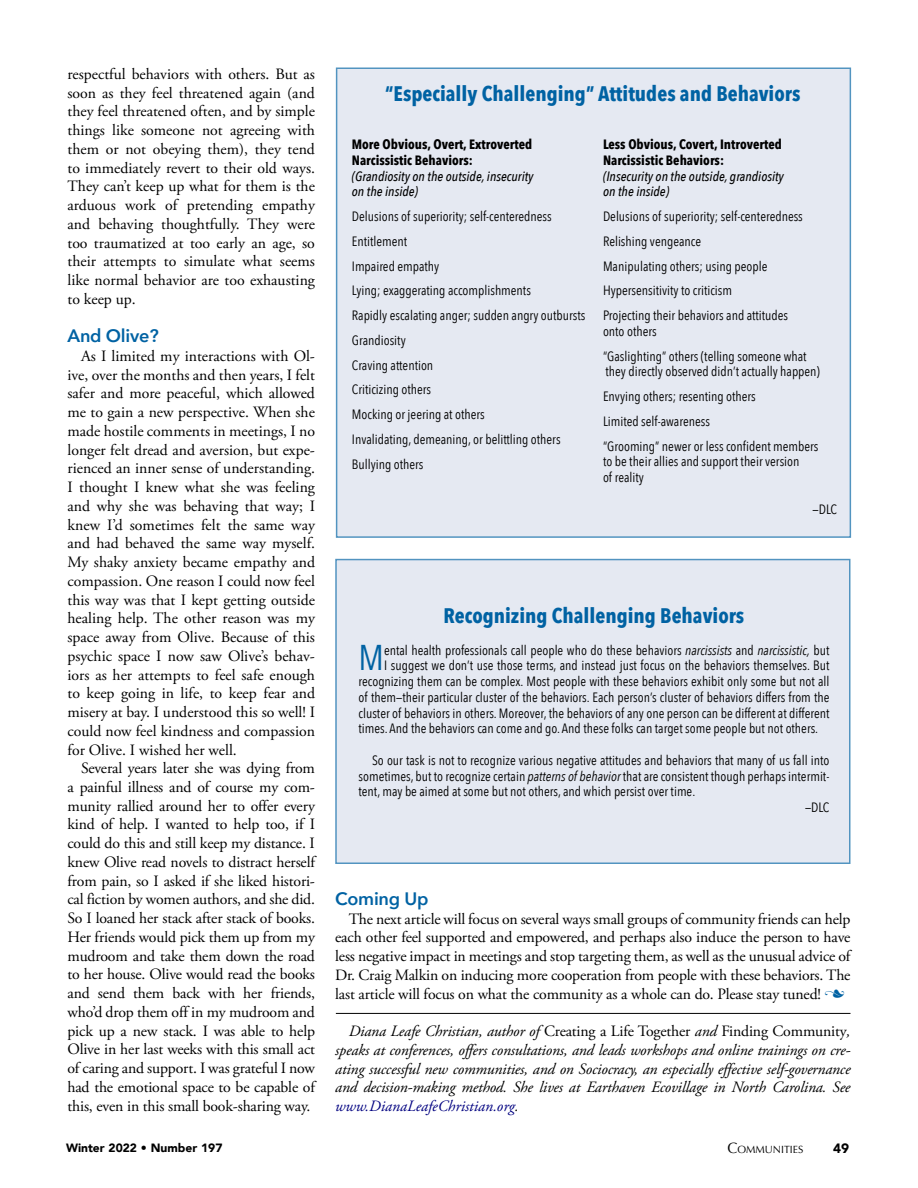
<style>
.page{position:relative;width:918px;height:1188px;background:#fff}
.page>*{position:absolute;margin:0;border:0;box-sizing:border-box;transform-origin:0 0}
.t1{font:35.7px "Avenir Next Condensed";color:#0062a3}
.t2{font:700 21px "Avenir Next Condensed";color:#0062a3}
.t3{font:600 18px "Avenir Next";letter-spacing:-.01em;color:#0062a3}
.t4{font:15.75px/18.8px "Adobe Garamond Pro";letter-spacing:-.01em;color:#000;text-align:justify}
.t5{font:italic 15.75px/18.8px "Adobe Garamond Pro";color:#000;text-align:justify}
.t6{font:13.5px/24.8px "Avenir Next Condensed";color:#000}
.t7{font:700 13.5px/15.8px "Avenir Next Condensed";color:#000}
.t8{font:italic 500 13.5px/15.8px "Avenir Next Condensed";color:#000}
.t9{font:900 13.5px "Avenir";color:#000}
.t10{font:900 12px "Avenir";color:#000}
.t11{font:10.5px "Optima";color:#000}
.s1{font-style:italic}
.s2{font-family:"Type Embellishments One Let Plain";color:#0062a3}
.s3{font-style:normal}
.s4{color:#000080}
.s5{font-size:15px}
</style>
<div class="page">
<div style="left:335px;top:559px;width:515px;height:305px;background:#e5e9f2"></div>
<div style="left:336px;top:68px;width:515px;height:470px;background:#e5e9f2"></div>
<hr style="left:336px;top:1013px;width:514px;height:1px;background:#000">
<p class="t4" style="left:68px;top:65px;width:249px">respectful behaviors with others. But as soon as they feel threatened again (and they feel threatened often, and by simple things like someone not agreeing with them or not obeying them), they tend to immediately revert to their old ways.<br>They can’t keep up what for them is the arduous work of pretending empathy and behaving thoughtfully. They were too traumatized at too early an age, so their attempts to simulate what seems like normal behavior are too exhausting to keep up.</p>
<p class="t3" style="left:68px;top:320px;width:93px">And Olive?</p>
<p class="t4" style="left:68px;top:347px;width:249px;text-indent:13px">As I limited my interactions with Ol&shy;ive, over the months and then years, I felt safer and more peaceful, which allowed me to gain a new perspective. When she made hostile comments in meetings, I no longer felt dread and aversion, but expe&shy;rienced an inner sense of understanding.<br>I thought I knew what she was feeling and why she was behaving that way; I knew I’d sometimes felt the same way and had behaved the same way myself.<br>My shaky anxiety became empathy and compassion. One reason I could now feel this way was that I kept getting outside healing help. The other reason was my space away from Olive. Because of this psychic space I now saw Olive’s behav&shy;iors as her attempts to feel safe enough to keep going in life, to keep fear and misery at bay. I understood this so well! I could now feel kindness and compassion for Olive. I wished her well.</p>
<p class="t4" style="left:68px;top:759px;width:249px;text-indent:13px">Several years later she was dying from a painful illness and of course my com&shy;munity rallied around her to offer every kind of help. I wanted to help too, if I could do this and still keep my distance. I knew Olive read novels to distract herself from pain, so I asked if she liked histori&shy;cal fiction by women authors, and she did.<br>So I loaned her stack after stack of books.<br>Her friends would pick them up from my mudroom and take them down the road to her house. Olive would read the books and send them back with her friends, who’d drop them off in my mudroom and pick up a new stack. I was able to help Olive in her last weeks with this small act of caring and support. I was grateful I now had the emotional space to be capable of this, even in this small book-sharing way.</p>
<h2 class="t2" style="left:385px;top:80px;width:417px">“Especially Challenging” Attitudes and Behaviors</h2>
<p class="t7" style="left:603px;top:136px;width:180px">Less Obvious, Covert, Introverted<br>Narcissistic Behaviors:</p>
<p class="t8" style="left:603px;top:168px;width:182px">(Insecurity on the outside, grandiosity on the inside)</p>
<p class="t6" style="left:603px;top:203px;width:201px">Delusions of superiority; self-centeredness Relishing vengeance<br>Manipulating others; using people Hypersensitivity to criticism<br>Projecting their behaviors and attitudes</p>
<p class="t6" style="left:603px;top:318px;width:205px">onto others<br>“Gaslighting” others (telling someone what</p>
<p class="t6" style="left:603px;top:359px;width:219px">they directly observed didn’t actually happen)<br>Envying others; resenting others<br>Limited self-awareness<br>“Grooming” newer or less confident members</p>
<p class="t6" style="left:603px;top:453px;width:198px;line-height:15.8px">to be their allies and support their version of reality</p>
<p class="t6" style="left:813px;top:496px;width:26px">—DLC</p>
<p class="t7" style="left:352px;top:136px;width:182px">More Obvious, Overt, Extroverted<br>Narcissistic Behaviors:</p>
<p class="t8" style="left:352px;top:168px;width:183px">(Grandiosity on the outside, insecurity on the inside)</p>
<p class="t6" style="left:352px;top:203px;width:235px">Delusions of superiority; self-centeredness<br>Entitlement<br>Impaired empathy<br>Lying; exaggerating accomplishments<br>Rapidly escalating anger; sudden angry outbursts<br>Grandiosity<br>Craving attention<br>Criticizing others<br>Mocking or jeering at others<br>Invalidating, demeaning, or belittling others<br>Bullying others</p>
<h2 class="t2" style="left:444px;top:603px;width:302px">Recognizing Challenging Behaviors</h2>
<h1 class="t1" style="left:359px;top:627px;width:27px">M</h1>
<p class="t6" style="left:384px;top:637px;width:447px">ental health professionals call people who do these behaviors <span class="s1">narcissists</span> and <span class="s1">narcissistic,</span> but</p>
<p class="t6" style="left:384px;top:653px;width:447px">I suggest we don’t use those terms, and instead just focus on the behaviors themselves. But</p>
<p class="t6" style="left:359px;top:668px;width:472px">recognizing them can be complex. Most people with these behaviors exhibit only some but not all</p>
<p class="t6" style="left:359px;top:684px;width:472px">of them—their particular cluster of the behaviors. Each person’s cluster of behaviors differs from the</p>
<p class="t6" style="left:359px;top:700px;width:472px">cluster of behaviors in others. Moreover, the behaviors of any one person can be different at different</p>
<p class="t6" style="left:359px;top:716px;width:461px">times. And the behaviors can come and go. And these folks can target some people but not others.</p>
<p class="t6" style="left:372px;top:747px;width:459px">So our task is not to recognize various negative attitudes and behaviors that many of us fall into</p>
<p class="t6" style="left:359px;top:763px;width:472px">sometimes, but to recognize certain <span class="s1">patterns of behavior</span> that are consistent though perhaps intermit-</p>
<p class="t6" style="left:359px;top:779px;width:338px">tent, may be aimed at some but not others, and which persist over time.</p>
<p class="t6" style="left:805px;top:795px;width:26px">—DLC</p>
<p class="t3" style="left:335px;top:883px;width:95px">Coming Up</p>
<p class="t4" style="left:335px;top:910px;width:517px;text-indent:13px">The next article will focus on several ways small groups of community friends can help each other feel supported and empowered, and perhaps also induce the person to have less negative impact in meetings and stop targeting them, as well as the unusual advice of Dr. Craig Malkin on inducing more cooperation from people with these behaviors. The last article will focus on what the community as a whole can do. Please stay tuned! <span class="s2">n</span></p>
<p class="t5" style="left:335px;top:1022px;width:517px;text-indent:13px">Diana Leafe Christian, author of <span class="s3">Creating a Life Together</span> and <span class="s3">Finding Community</span>, speaks at conferences, offers consultations, and leads workshops and online trainings on cre&shy;ating successful new communities, and on Sociocracy, an especially effective self-governance and decision-making method. She lives at Earthaven Ecovillage in North Carolina. See <span class="s4">www.DianaLeafeChristian.org</span>.</p>
<p class="t10" style="left:66px;top:1138px;width:158px">Winter 2022 • Number 197</p>
<p class="t11" style="left:727px;top:1144px;width:77px"><span class="s5">C</span>OMMUNITIES</p>
<p class="t9" style="left:833px;top:1137px;width:17px">49</p>
</div>
